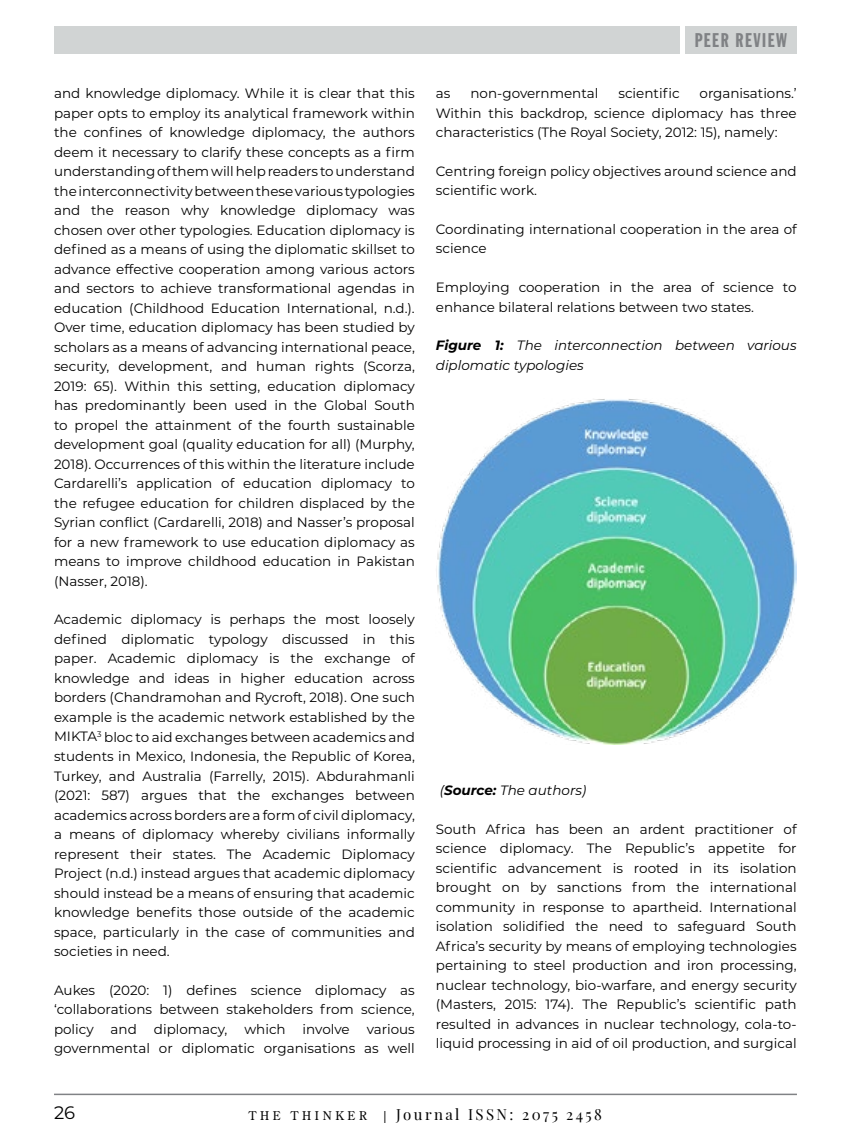
<style>
.page{position:relative;width:851px;height:1148px;background:#fff}
.page>*{position:absolute;margin:0;border:0;box-sizing:border-box;transform-origin:0 0}
.t1{font:19.5px "Franklin Gothic Std Extra Cond";letter-spacing:.08em;color:#808285}
.t2{font:18px "Montserrat";color:#000}
.t3{font:15px "Playfair Display";letter-spacing:.16em;color:#000}
.t4{font:13.5px/19.5px "Montserrat";color:#000;text-align:justify}
.t5{font:italic 13.5px/19.5px "Montserrat";color:#000}
.t6{font:12px "Century Old Style Std";letter-spacing:.3em;color:#000}
.s1{font-weight:700}
.s2{font-family:"Century Old Style Std";font-size:12px}
</style>
<div class="page">
<hr style="left:54px;top:1093px;width:742px;height:2px;background:#808285">
<div style="left:685px;top:26px;width:111px;height:28px;background:#d1d4d4"></div>
<div style="left:54px;top:26px;width:625px;height:28px;background:#d1d4d4"></div>
<img style="left:436px;top:399px;width:360px;height:346px">
<p class="t4" style="left:54px;top:83px;width:362px">and knowledge diplomacy. While it is clear that this paper opts to employ its analytical framework within the confines of knowledge diplomacy, the authors deem it necessary to clarify these concepts as a firm understanding of them will help readers to understand the interconnectivity between these various typologies and the reason why knowledge diplomacy was chosen over other typologies. Education diplomacy is defined as a means of using the diplomatic skillset to advance effective cooperation among various actors and sectors to achieve transformational agendas in education (Childhood Education International, n.d.).<br>Over time, education diplomacy has been studied by scholars as a means of advancing international peace, security, development, and human rights (Scorza, 2019: 65). Within this setting, education diplomacy has predominantly been used in the Global South to propel the attainment of the fourth sustainable development goal (quality education for all) (Murphy, 2018). Occurrences of this within the literature include Cardarelli’s application of education diplomacy to the refugee education for children displaced by the Syrian conflict (Cardarelli, 2018) and Nasser’s proposal for a new framework to use education diplomacy as means to improve childhood education in Pakistan (Nasser, 2018).</p>
<p class="t4" style="left:54px;top:609px;width:362px">Academic diplomacy is perhaps the most loosely defined diplomatic typology discussed in this paper. Academic diplomacy is the exchange of knowledge and ideas in higher education across borders (Chandramohan and Rycroft, 2018). One such example is the academic network established by the MIKTA<sup>3</sup> bloc to aid exchanges between academics and students in Mexico, Indonesia, the Republic of Korea, Turkey, and Australia (Farrelly, 2015). Abdurahmanli (2021: 587) argues that the exchanges between academics across borders are a form of civil diplomacy, a means of diplomacy whereby civilians informally represent their states. The Academic Diplomacy Project (n.d.) instead argues that academic diplomacy should instead be a means of ensuring that academic knowledge benefits those outside of the academic space, particularly in the case of communities and societies in need.</p>
<p class="t4" style="left:54px;top:979px;width:362px">Aukes (2020: 1) defines science diplomacy as ‘collaborations between stakeholders from science, policy</p>
<p class="t4" style="left:54px;top:1018px;width:362px;text-align:right">various<br>governmental or diplomatic organisations as well</p>
<p class="t4" style="left:111px;top:1018px;width:28px">and</p>
<p class="t4" style="left:154px;top:1018px;width:75px">diplomacy,</p>
<p class="t4" style="left:244px;top:1018px;width:43px">which</p>
<p class="t4" style="left:302px;top:1018px;width:49px">involve</p>
<h1 class="t1" style="left:694px;top:30px;width:94px">PEER REVIEW</h1>
<p class="t4" style="left:436px;top:83px;width:362px;text-indent:264px">organisations.’ Within this backdrop, science diplomacy has three characteristics (The Royal Society, 2012: 15), namely:</p>
<p class="t4" style="left:436px;top:161px;width:362px">Centring foreign policy objectives around science and scientific work.</p>
<p class="t4" style="left:436px;top:219px;width:362px">Coordinating international cooperation in the area of science</p>
<p class="t4" style="left:436px;top:277px;width:362px">Employing cooperation in the area of science to enhance bilateral relations between two states.</p>
<p class="t5" style="left:436px;top:335px;width:362px"><span class="s1">Figure 1:</span> The interconnection between various diplomatic typologies</p>
<p class="t4" style="left:436px;top:83px;width:16px">as</p>
<p class="t4" style="left:470px;top:83px;width:130px">non-governmental</p>
<p class="t4" style="left:618px;top:83px;width:63px">scientific</p>
<p class="t5" style="left:439px;top:780px;width:148px">(<span class="s1">Source:</span> The authors)</p>
<p class="t4" style="left:436px;top:818px;width:362px">South Africa has been an ardent practitioner of science diplomacy. The Republic’s appetite for scientific advancement is rooted in its isolation brought on by sanctions from the international community in response to apartheid. International isolation solidified the need to safeguard South Africa’s security by means of employing technologies pertaining to steel production and iron processing, nuclear technology, bio-warfare, and energy security (Masters, 2015: 174). The Republic’s scientific path resulted in advances in nuclear technology, cola-to&shy;liquid processing in aid of oil production, and surgical</p>
<h2 class="t2" style="left:54px;top:1100px;width:23px">26</h2>
<p class="t6" style="left:249px;top:1108px;width:119px">THE THINKER</p>
<p class="t3" style="left:383px;top:1103px;width:220px"><span class="s2">|</span> Journal ISSN: 2075 2458</p>
</div>
